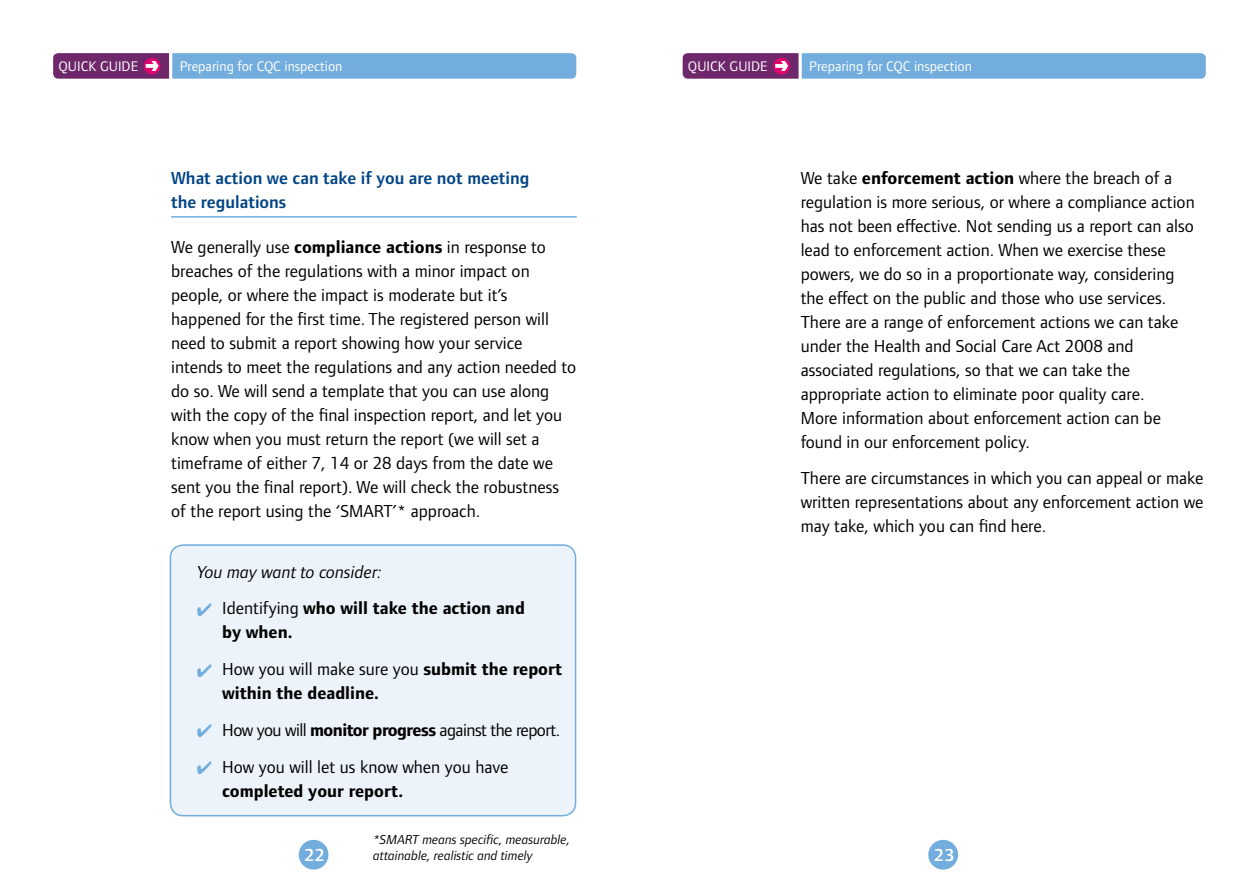
<style>
.page{position:relative;width:1259px;height:893px;background:#fff}
.page>*{position:absolute;margin:0;border:0;box-sizing:border-box;transform-origin:0 0}
.t1{font:18px/24px "Foundry Form Sans";color:#000}
.t2{font:700 18px/24px "Foundry Form Sans";color:#000}
.t3{font:600 18px/24px "Foundry Form Sans";color:#004386}
.t4{font:18px "Foundry Form Sans";letter-spacing:-.03em;color:#000}
.t5{font:italic 18px "Foundry Form Sans";color:#000}
.t6{font:600 18px "Foundry Form Sans";color:#fff}
.t7{font:14.4px "Foundry Form Sans";color:#fff}
.t8{font:italic 13.5px/16.5px "Foundry Form Sans";color:#000}
.s1{font-weight:700}
.s2{color:#72adde}
.s3{font-weight:400}
</style>
<div class="page">
<svg style="left:53px;top:53px;width:523px;height:26px;background:#7692c6"></svg>
<svg style="left:682px;top:53px;width:523px;height:26px;background:#7692c6"></svg>
<div style="left:299px;top:840px;width:29px;height:30px;background:#72adde;border-radius:50%"></div>
<div style="left:928px;top:840px;width:30px;height:30px;background:#72adde;border-radius:50%"></div>
<div style="left:170px;top:545px;width:405px;height:271px;background:#edf3fa;border-radius:13px"></div>
<div style="left:170px;top:544px;width:406px;height:272px;border:2px solid #72adde;border-radius:13px"></div>
<hr style="left:171px;top:216px;width:406px;height:2px;background:#72adde">
<p class="t7" style="left:58px;top:58px;width:81px">QUICK GUIDE</p>
<p class="t7" style="left:180px;top:58px;width:164px">Preparing for CQC inspection</p>
<p class="t7" style="left:688px;top:58px;width:81px">QUICK GUIDE</p>
<p class="t7" style="left:809px;top:58px;width:164px">Preparing for CQC inspection</p>
<p class="t3" style="left:171px;top:166px;width:360px">What action we can take if you are not meeting the regulations</p>
<p class="t1" style="left:171px;top:235px;width:406px">We generally use <span class="s1">compliance actions</span> in response to breaches of the regulations with a minor impact on people, or where the impact is moderate but it’s happened for the first time. The registered person will need to submit a report showing how your service intends to meet the regulations and any action needed to do so. We will send a template that you can use along with the copy of the final inspection report, and let you know when you must return the report (we will set a timeframe of either 7, 14 or 28 days from the date we sent you the final report). We will check the robustness of the report using the ‘SMART’* approach.</p>
<p class="t1" style="left:800px;top:166px;width:395px">We take <span class="s1">enforcement action</span> where the breach of a regulation is more serious, or where a compliance action has not been effective. Not sending us a report can also lead to enforcement action. When we exercise these powers, we do so in a proportionate way, considering the effect on the public and those who use services.<br>There are a range of enforcement actions we can take under the Health and Social Care Act 2008 and associated regulations, so that we can take the appropriate action to eliminate poor quality care.<br>More information about enforcement action can be found in our enforcement policy.</p>
<p class="t1" style="left:800px;top:466px;width:404px;text-align:justify">There are circumstances in which you can appeal or make written representations about any enforcement action we may take, which you can find here.</p>
<p class="t5" style="left:197px;top:561px;width:187px">You may want to consider:</p>
<p class="t2" style="left:222px;top:597px;width:304px;text-indent:-26px"><span class="s2">✔</span> <span class="s3">Identifying</span> who will take the action and by when.</p>
<p class="t2" style="left:222px;top:657px;width:341px;text-indent:-26px"><span class="s2">✔</span> <span class="s3">How you will make sure you</span> submit the report within the deadline.</p>
<p class="t4" style="left:197px;top:719px;width:365px"><span class="s2">✔</span> How you will <span class="s1">monitor progress</span> against the report.</p>
<p class="t1" style="left:222px;top:755px;width:288px;text-indent:-26px"><span class="s2">✔</span> How you will let us know when you have <span class="s1">completed your report.</span></p>
<p class="t8" style="left:373px;top:831px;width:198px">*SMART means specific, measurable, attainable, realistic and timely</p>
<p class="t6" style="left:304px;top:844px;width:23px">22</p>
<p class="t6" style="left:934px;top:844px;width:23px">23</p>
</div>
